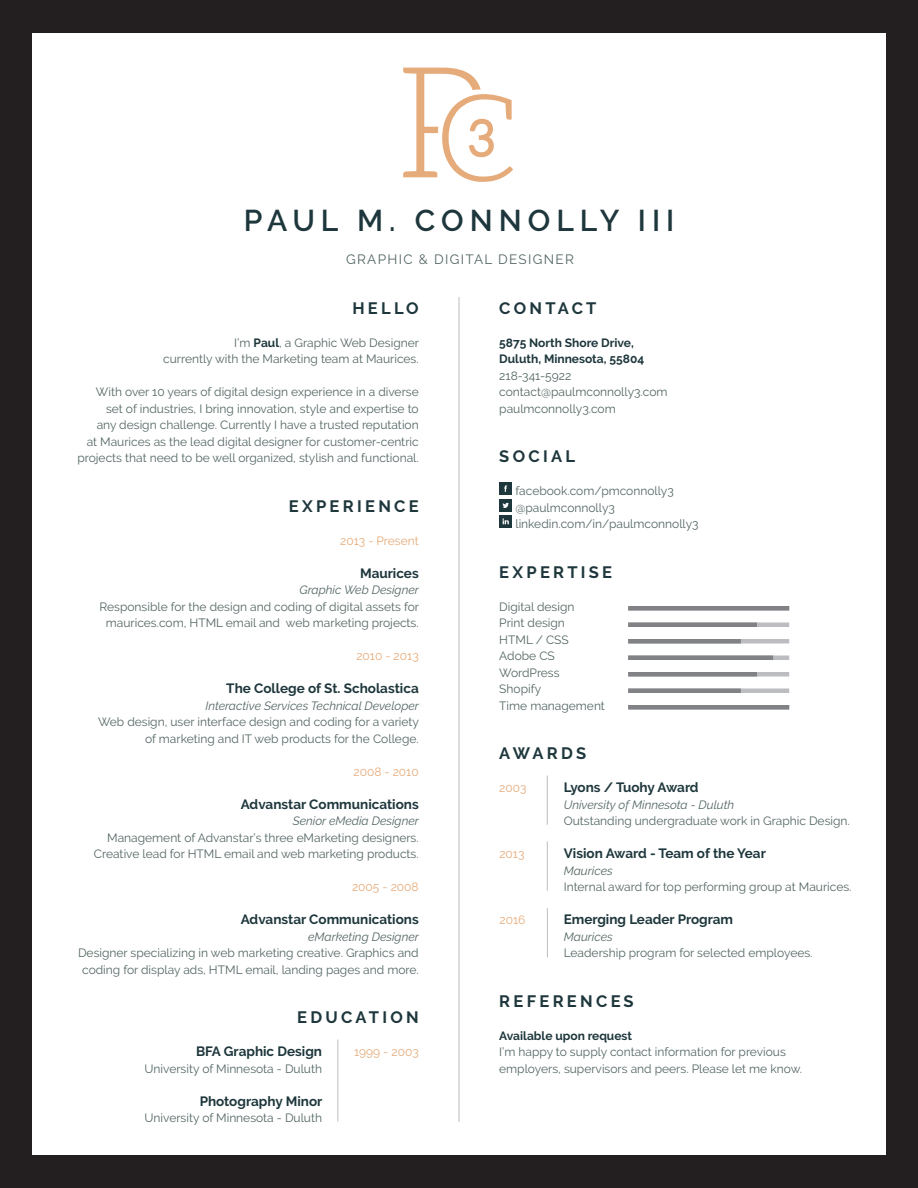
<style>
.page{position:relative;width:918px;height:1188px;background:#231f20}
.page>*{position:absolute;margin:0;border:0;box-sizing:border-box;transform-origin:0 0}
.Name{font:600 30px "Raleway";letter-spacing:.2em;color:#1e373c}
.Section_Title_-_LEFT{font:700 16.5px "Raleway";letter-spacing:.2em;color:#1e373c}
.Section_Title_-_RIGH{font:700 16.5px "Raleway";letter-spacing:.2em;color:#1e373c}
.Title_-_RIGHT{font:700 13.5px "Raleway";color:#1e373c}
.Title_-_LEFT{font:700 13.5px "Raleway";color:#1e373c}
.Occupation_Job_Title{font:13.5px "Raleway";letter-spacing:.1em;color:#536664}
.Body_Text_-_BLACK_RI{font:12px/16.5px "Raleway";color:#536664;text-align:right}
.Body_Text_-_BLACK_LE{font:12px "Raleway";color:#536664}
.Body_Text_-_RIGHT_IT{font:italic 12px "Raleway";color:#536664}
.Body_Text_-_BLACK_LE-2{font:700 12px "Raleway";color:#1e373c}
.Body_Text_-_BLACK_RI-2{font:12px "Raleway";color:#e6ab7a}
.Body_Text_-_LEFT_ITA{font:italic 12px "Raleway";color:#536664}
.Body_Text_-_BLACK_LE-3{font:12px "Raleway";color:#e6ab7a}
.s1{font-weight:700;color:#1e373c}
</style>
<div class="page">
<div style="left:32px;top:33px;width:854px;height:1122px;background:#fff"></div>
<div style="left:628px;top:622px;width:161px;height:5px;background:#bcbdc0"></div>
<div style="left:628px;top:639px;width:161px;height:5px;background:#bcbdc0"></div>
<hr style="left:628px;top:656px;width:161px;height:4px;background:#bcbdc0">
<hr style="left:628px;top:672px;width:161px;height:4px;background:#bcbdc0">
<div style="left:628px;top:688px;width:161px;height:5px;background:#bcbdc0"></div>
<hr style="left:459px;top:297px;width:1px;height:825px;background:#bcbdc0">
<div style="left:499px;top:515px;width:13px;height:13px;background:#1e373c"></div>
<svg style="left:502px;top:518px;width:7px;height:6px"></svg>
<div style="left:499px;top:482px;width:13px;height:13px;background:#1e373c"></div>
<svg style="left:504px;top:485px;width:3px;height:7px"></svg>
<div style="left:499px;top:499px;width:13px;height:13px;background:#1e373c"></div>
<svg style="left:502px;top:503px;width:7px;height:5px"></svg>
<hr style="left:628px;top:606px;width:161px;height:4px;background:#808285">
<div style="left:628px;top:622px;width:129px;height:5px;background:#808285"></div>
<div style="left:628px;top:639px;width:113px;height:5px;background:#808285"></div>
<hr style="left:628px;top:656px;width:145px;height:4px;background:#808285">
<hr style="left:628px;top:672px;width:129px;height:4px;background:#808285">
<div style="left:628px;top:688px;width:113px;height:5px;background:#808285"></div>
<div style="left:628px;top:705px;width:161px;height:5px;background:#808285"></div>
<hr style="left:547px;top:776px;width:1px;height:49px;background:#bcbdc0">
<hr style="left:337px;top:1040px;width:1px;height:82px;background:#bcbdc0">
<hr style="left:547px;top:842px;width:1px;height:49px;background:#bcbdc0">
<hr style="left:547px;top:908px;width:1px;height:49px;background:#bcbdc0">
<svg style="left:403px;top:68px;width:110px;height:114px"></svg>
<p class="Name" style="left:244px;top:203px;width:432px">PAUL M. CONNOLLY III</p>
<p class="Occupation_Job_Title" style="left:346px;top:251px;width:229px">GRAPHIC &amp; DIGITAL DESIGNER</p>
<p class="Section_Title_-_RIGH" style="left:352px;top:298px;width:68px">HELLO</p>
<p class="Section_Title_-_LEFT" style="left:499px;top:298px;width:99px">CONTACT</p>
<p class="Body_Text_-_BLACK_RI" style="left:234px;top:334px;width:186px">I’m <span class="s1">Paul</span>, a Graphic Web Designer</p>
<p class="Body_Text_-_BLACK_RI" style="left:163px;top:350px;width:257px">currently with the Marketing team at Maurices.</p>
<p class="Body_Text_-_BLACK_RI" style="left:78px;top:383px;width:343px">With over 10 years of digital design experience in a diverse set of industries, I bring innovation, style and expertise to<br>any design challenge. Currently I have a trusted reputation<br>at Maurices as the lead digital designer for customer-centric projects that need to be well organized, stylish and functional.</p>
<p class="Section_Title_-_RIGH" style="left:289px;top:496px;width:131px">EXPERIENCE</p>
<p class="Body_Text_-_BLACK_RI-2" style="left:340px;top:533px;width:80px">2013 - Present</p>
<p class="Title_-_RIGHT" style="left:360px;top:565px;width:60px">Maurices</p>
<p class="Body_Text_-_RIGHT_IT" style="left:300px;top:583px;width:121px">Graphic Web Designer</p>
<p class="Body_Text_-_BLACK_RI" style="left:100px;top:598px;width:321px;text-align:center">Responsible for the design and coding of digital assets for maurices.com, HTML email and web marketing projects.</p>
<p class="Body_Text_-_BLACK_RI-2" style="left:356px;top:649px;width:64px">2010 - 2013</p>
<p class="Title_-_RIGHT" style="left:226px;top:681px;width:194px">The College of St. Scholastica</p>
<p class="Body_Text_-_RIGHT_IT" style="left:205px;top:698px;width:215px">Interactive Services Technical Developer</p>
<p class="Body_Text_-_BLACK_RI" style="left:98px;top:713px;width:323px">Web design, user interface design and coding for a variety of marketing and IT web products for the College.</p>
<p class="Body_Text_-_BLACK_RI-2" style="left:353px;top:764px;width:67px">2008 - 2010</p>
<p class="Title_-_RIGHT" style="left:241px;top:796px;width:179px">Advanstar Communications</p>
<p class="Body_Text_-_RIGHT_IT" style="left:293px;top:814px;width:128px">Senior eMedia Designer</p>
<p class="Body_Text_-_BLACK_RI" style="left:94px;top:829px;width:326px">Management of Advanstar’s three eMarketing designers.<br>Creative lead for HTML email and web marketing products.</p>
<p class="Body_Text_-_BLACK_RI-2" style="left:352px;top:880px;width:68px">2005 - 2008</p>
<p class="Title_-_RIGHT" style="left:241px;top:912px;width:179px">Advanstar Communications</p>
<p class="Body_Text_-_RIGHT_IT" style="left:308px;top:929px;width:112px">eMarketing Designer</p>
<p class="Body_Text_-_BLACK_RI" style="left:78px;top:944px;width:342px;text-align:center">Designer specializing in web marketing creative. Graphics and coding for display ads, HTML email, landing pages and more.</p>
<p class="Section_Title_-_RIGH" style="left:297px;top:1008px;width:123px">EDUCATION</p>
<p class="Title_-_RIGHT" style="left:196px;top:1044px;width:128px">BFA Graphic Design</p>
<p class="Body_Text_-_BLACK_RI" style="left:145px;top:1060px;width:179px">University of Minnesota - Duluth</p>
<p class="Title_-_RIGHT" style="left:200px;top:1093px;width:124px">Photography Minor</p>
<p class="Body_Text_-_BLACK_RI" style="left:145px;top:1109px;width:179px">University of Minnesota - Duluth</p>
<p class="Body_Text_-_BLACK_RI-2" style="left:354px;top:1045px;width:66px">1999 - 2003</p>
<p class="Body_Text_-_BLACK_LE-2" style="left:499px;top:335px;width:136px">5875 North Shore Drive,</p>
<p class="Body_Text_-_BLACK_LE-2" style="left:499px;top:352px;width:146px">Duluth, Minnesota, 55804</p>
<p class="Body_Text_-_BLACK_LE" style="left:499px;top:368px;width:74px">218-341-5922</p>
<p class="Body_Text_-_BLACK_LE" style="left:499px;top:385px;width:170px">contact@paulmconnolly3.com</p>
<p class="Body_Text_-_BLACK_LE" style="left:499px;top:401px;width:118px">paulmconnolly3.com</p>
<p class="Section_Title_-_LEFT" style="left:499px;top:447px;width:77px">SOCIAL</p>
<p class="Body_Text_-_BLACK_LE" style="left:515px;top:484px;width:160px">facebook.com/pmconnolly3</p>
<p class="Body_Text_-_BLACK_LE" style="left:515px;top:500px;width:101px">@paulmconnolly3</p>
<p class="Body_Text_-_BLACK_LE" style="left:515px;top:517px;width:185px">linkedin.com/in/paulmconnolly3</p>
<p class="Section_Title_-_LEFT" style="left:499px;top:562px;width:114px">EXPERTISE</p>
<p class="Body_Text_-_BLACK_LE" style="left:499px;top:599px;width:77px">Digital design</p>
<p class="Body_Text_-_BLACK_LE" style="left:499px;top:616px;width:67px">Print design</p>
<p class="Body_Text_-_BLACK_LE" style="left:499px;top:632px;width:71px">HTML / CSS</p>
<p class="Body_Text_-_BLACK_LE" style="left:499px;top:649px;width:57px">Adobe CS</p>
<p class="Body_Text_-_BLACK_LE" style="left:499px;top:665px;width:62px">WordPress</p>
<p class="Body_Text_-_BLACK_LE" style="left:499px;top:682px;width:43px">Shopify</p>
<p class="Body_Text_-_BLACK_LE" style="left:499px;top:698px;width:107px">Time management</p>
<p class="Section_Title_-_LEFT" style="left:499px;top:744px;width:88px">AWARDS</p>
<p class="Title_-_LEFT" style="left:564px;top:780px;width:136px">Lyons / Tuohy Award</p>
<p class="Body_Text_-_LEFT_ITA" style="left:564px;top:797px;width:172px">University of Minnesota - Duluth</p>
<p class="Body_Text_-_BLACK_LE" style="left:564px;top:814px;width:288px">Outstanding undergraduate work in Graphic Design.</p>
<p class="Body_Text_-_BLACK_LE-3" style="left:499px;top:781px;width:29px">2003</p>
<p class="Body_Text_-_BLACK_LE-3" style="left:499px;top:847px;width:27px">2013</p>
<p class="Body_Text_-_BLACK_LE-3" style="left:499px;top:913px;width:27px">2016</p>
<p class="Title_-_LEFT" style="left:564px;top:846px;width:204px">Vision Award - Team of the Year</p>
<p class="Body_Text_-_LEFT_ITA" style="left:564px;top:863px;width:50px">Maurices</p>
<p class="Body_Text_-_BLACK_LE" style="left:564px;top:880px;width:289px">Internal award for top performing group at Maurices.</p>
<p class="Title_-_LEFT" style="left:564px;top:912px;width:171px">Emerging Leader Program</p>
<p class="Body_Text_-_LEFT_ITA" style="left:564px;top:929px;width:50px">Maurices</p>
<p class="Body_Text_-_BLACK_LE" style="left:564px;top:946px;width:250px">Leadership program for selected employees.</p>
<p class="Section_Title_-_LEFT" style="left:499px;top:991px;width:136px">REFERENCES</p>
<p class="Body_Text_-_BLACK_LE-2" style="left:499px;top:1028px;width:134px">Available upon request</p>
<p class="Body_Text_-_BLACK_LE" style="left:499px;top:1045px;width:288px">I’m happy to supply contact information for previous</p>
<p class="Body_Text_-_BLACK_LE" style="left:499px;top:1061px;width:304px">employers, supervisors and peers. Please let me know.</p>
</div>
